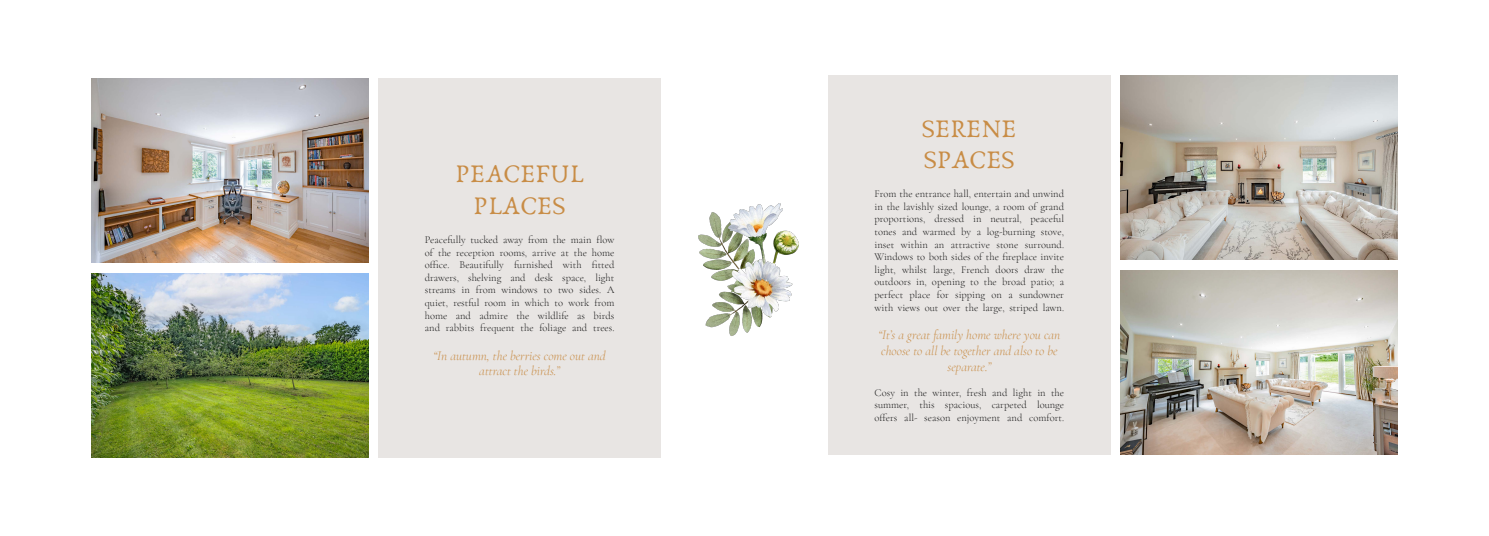
<style>
.page{position:relative;width:1489px;height:536px;background:#fff}
.page>*{position:absolute;margin:0;border:0;box-sizing:border-box;transform-origin:0 0}
.t1{font:26.25px "Anaktoria";color:#c88c45}
.t2{font:italic 300 13.12px/15.8px "Cormorant Garamond";color:#c88c45;text-align:center}
.t3{font:300 10.5px/12.6px "Cormorant Garamond";color:#1a1a1a;text-align:justify}
</style>
<div class="page">
<img style="left:1120px;top:270px;width:277px;height:185px">
<img style="left:1120px;top:75px;width:277px;height:185px">
<div style="left:828px;top:75px;width:282px;height:380px;background:#e8e5e3"></div>
<img style="left:91px;top:273px;width:277px;height:185px">
<div style="left:378px;top:78px;width:282px;height:380px;background:#e8e5e3"></div>
<img style="left:91px;top:78px;width:277px;height:185px">
<img style="left:698px;top:203px;width:101px;height:133px">
<p class="t1" style="left:455px;top:158px;width:130px">PEACEFUL</p>
<p class="t1" style="left:473px;top:190px;width:93px">PLACES</p>
<p class="t3" style="left:425px;top:233px;width:191px">Peacefully tucked away from the main flow of the reception rooms, arrive at the home office. Beautifully furnished with fitted drawers, shelving and desk space, light streams in from windows to two sides. A quiet, restful room in which to work from home and admire the wildlife as birds and rabbits frequent the foliage and trees.</p>
<p class="t2" style="left:433px;top:347px;width:174px">“In autumn, the berries come out and attract the birds.”</p>
<p class="t1" style="left:921px;top:112px;width:97px">SERENE</p>
<p class="t1" style="left:923px;top:144px;width:93px">SPACES</p>
<p class="t3" style="left:874px;top:187px;width:191px">From the entrance hall, entertain and unwind in the lavishly sized lounge, a room of grand proportions, dressed in neutral, peaceful tones and warmed by a log-burning stove, inset within an attractive stone surround.<br>Windows to both sides of the fireplace invite light, whilst large, French doors draw the outdoors in, opening to the broad patio; a perfect place for sipping on a sundowner with views out over the large, striped lawn.</p>
<p class="t2" style="left:878px;top:327px;width:183px">“It’s a great family home where you can choose to all be together and also to be separate.”</p>
<p class="t3" style="left:874px;top:386px;width:191px">Cosy in the winter, fresh and light in the summer, this spacious, carpeted lounge offers all- season enjoyment and comfort.</p>
</div>
